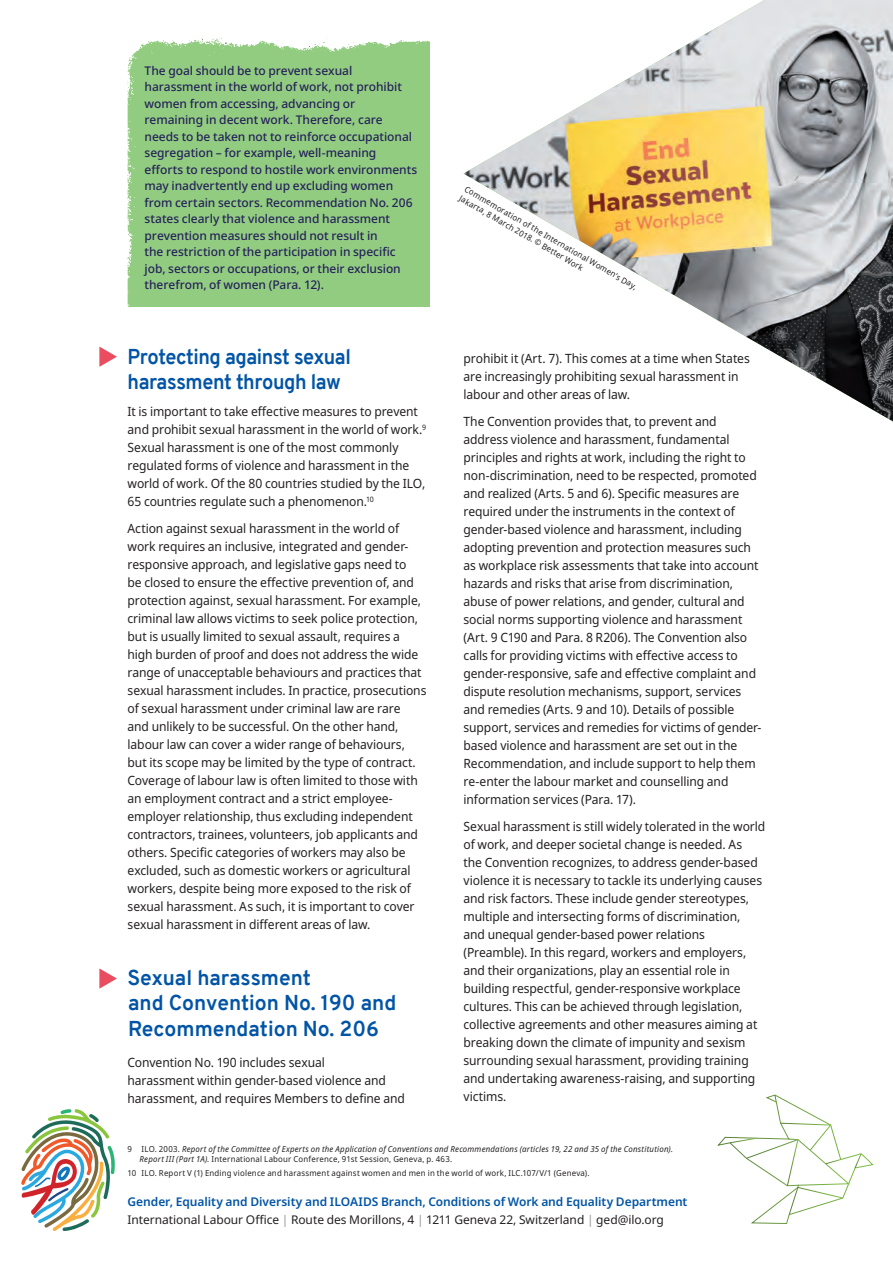
<style>
.page{position:relative;width:893px;height:1263px;background:#fff}
.page>*{position:absolute;margin:0;border:0;box-sizing:border-box;transform-origin:0 0}
.TITRE{font:700 21px/25.5px "Overpass";color:#0154a6}
.body_drapeau{font:700 21px/25.5px "Overpass";letter-spacing:-.02em;color:#0154a6;scale:.95 1}
.body_drapeau-2{font:12.75px/18px "Noto Sans";letter-spacing:-.005em;color:#231f20;scale:.95 1}
.TEXTE_BOX{font:500 12px/16.5px "Noto Sans";letter-spacing:-.005em;color:#262259}
.t1{font:12px "Noto Sans";letter-spacing:-.005em;color:#231f20}
.t2{font:600 12px "Noto Sans";letter-spacing:-.005em;color:#0154a6}
.Notes{font:italic 8.25px/9.9px "Noto Sans";letter-spacing:.025em;color:#231f20;scale:.95 1}
.Notes-2{font:8.25px "Noto Sans";letter-spacing:.025em;color:#231f20;scale:.95 1}
.credits{font:8.25px/10.5px "Noto Sans";color:#231f20;scale:.95 1}
.s1{font-style:normal}
.s2{color:#939598}
</style>
<div class="page">
<div style="left:127px;top:38px;width:302px;height:268px;background:#92cc81"></div>
<svg style="left:99px;top:968px;width:18px;height:21px"></svg>
<svg style="left:99px;top:347px;width:18px;height:20px"></svg>
<img style="left:463px;top:0;width:430px;height:421px">
<svg style="left:21px;top:1109px;width:94px;height:122px"></svg>
<svg style="left:717px;top:1094px;width:156px;height:130px"></svg>
<p class="TEXTE_BOX" style="left:145px;top:62px;width:274px">The goal should be to prevent sexual harassment in the world of work, not prohibit women from accessing, advancing or<br>remaining in decent work. Therefore, care needs to be taken not to reinforce occupational segregation – for example, well-meaning efforts to respond to hostile work environments may inadvertently end up excluding women from certain sectors. Recommendation No. 206 states clearly that violence and harassment prevention measures should not result in<br>the restriction of the participation in specific job, sectors or occupations, or their exclusion therefrom, of women (Para. 12).</p>
<p class="credits" style="left:468px;top:184px;width:209px;rotate:30deg">Commemoration of the International Women’s Day,<br>Jakarta, 8 March 2018. © Better Work</p>
<p class="body_drapeau" style="left:128px;top:344px;width:237px">Protecting against sexual harassment through law</p>
<p class="body_drapeau-2" style="left:128px;top:403px;width:316px">It is important to take effective measures to prevent and prohibit sexual harassment in the world of work.<sup>9<br></sup>Sexual harassment is one of the most commonly regulated forms of violence and harassment in the world of work. Of the 80 countries studied by the ILO, 65 countries regulate such a phenomenon.<sup>10</sup></p>
<p class="body_drapeau-2" style="left:128px;top:520px;width:316px">Action against sexual harassment in the world of work requires an inclusive, integrated and gender&shy;responsive approach, and legislative gaps need to<br>be closed to ensure the effective prevention of, and protection against, sexual harassment. For example, criminal law allows victims to seek police protection, but is usually limited to sexual assault, requires a high burden of proof and does not address the wide range of unacceptable behaviours and practices that sexual harassment includes. In practice, prosecutions of sexual harassment under criminal law are rare<br>and unlikely to be successful. On the other hand, labour law can cover a wider range of behaviours, but its scope may be limited by the type of contract.<br>Coverage of labour law is often limited to those with an employment contract and a strict employee&shy;employer relationship, thus excluding independent contractors, trainees, volunteers, job applicants and others. Specific categories of workers may also be excluded, such as domestic workers or agricultural workers, despite being more exposed to the risk of sexual harassment. As such, it is important to cover sexual harassment in different areas of law.</p>
<p class="body_drapeau-2" style="left:463px;top:350px;width:303px">prohibit it (Art. 7). This comes at a time when States are increasingly prohibiting sexual harassment in labour and other areas of law.</p>
<p class="body_drapeau-2" style="left:463px;top:413px;width:315px">The Convention provides that, to prevent and address violence and harassment, fundamental principles and rights at work, including the right to non-discrimination, need to be respected, promoted and realized (Arts. 5 and 6). Specific measures are required under the instruments in the context of gender-based violence and harassment, including adopting prevention and protection measures such as workplace risk assessments that take into account hazards and risks that arise from discrimination, abuse of power relations, and gender, cultural and social norms supporting violence and harassment (Art. 9 C190 and Para. 8 R206). The Convention also calls for providing victims with effective access to gender-responsive, safe and effective complaint and dispute resolution mechanisms, support, services and remedies (Arts. 9 and 10). Details of possible support, services and remedies for victims of gender&shy;based violence and harassment are set out in the Recommendation, and include support to help them re-enter the labour market and counselling and information services (Para. 17).</p>
<p class="body_drapeau-2" style="left:463px;top:818px;width:319px">Sexual harassment is still widely tolerated in the world of work, and deeper societal change is needed. As<br>the Convention recognizes, to address gender-based violence it is necessary to tackle its underlying causes and risk factors. These include gender stereotypes, multiple and intersecting forms of discrimination,<br>and unequal gender-based power relations (Preamble). In this regard, workers and employers, and their organizations, play an essential role in building respectful, gender-responsive workplace cultures. This can be achieved through legislation, collective agreements and other measures aiming at breaking down the climate of impunity and sexism surrounding sexual harassment, providing training and undertaking awareness-raising, and supporting victims.</p>
<p class="TITRE" style="left:128px;top:965px;width:270px">Sexual harassment<br>and Convention No. 190 and<br>Recommendation No. 206</p>
<p class="body_drapeau-2" style="left:128px;top:1053px;width:294px">Convention No. 190 includes sexual<br>harassment within gender-based violence and harassment, and requires Members to define and</p>
<p class="Notes" style="left:140px;top:1144px;width:563px;text-indent:-12px"><span class="s1">9 ILO. 2003.</span> Report of the Committee of Experts on the Application of Conventions and Recommendations (articles 19, 22 and 35 of the Constitution).<br>Report III (Part 1A). <span class="s1">International Labour Conference, 91st Session, Geneva, p. 463.</span></p>
<p class="Notes-2" style="left:128px;top:1167px;width:488px">10 ILO. Report V (1) Ending violence and harassment against women and men in the world of work, ILC.107/V/1 (Geneva).</p>
<p class="t2" style="left:128px;top:1193px;width:561px">Gender, Equality and Diversity and ILOAIDS Branch, Conditions of Work and Equality Department</p>
<p class="t1" style="left:128px;top:1211px;width:538px">International Labour Office <span class="s2">|</span> Route des Morillons, 4 <span class="s2">|</span> 1211 Geneva 22, Switzerland <span class="s2">|</span> ged@ilo.org</p>
</div>
